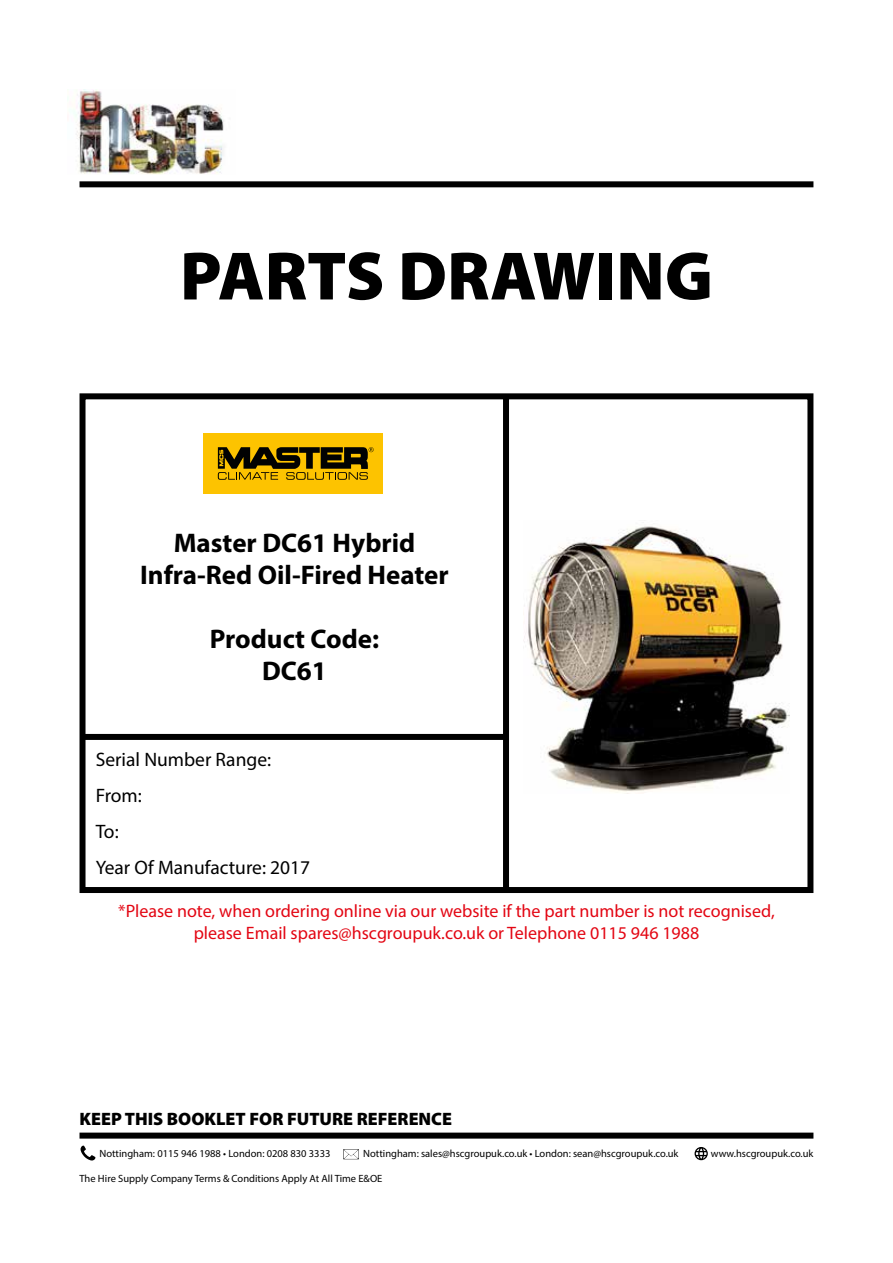
<style>
.page{position:relative;width:893px;height:1263px;background:#fff}
.page>*{position:absolute;margin:0;border:0;box-sizing:border-box;transform-origin:0 0}
.t1{font:900 69px "Myriad Pro";color:#000}
.t2{font:700 27px/32.4px "Myriad Pro";color:#000;text-align:center}
.t3{font:19.5px/36px "Myriad Pro";color:#000}
.t4{font:18px/21.6px "Myriad Pro";color:#e30613;text-align:center}
.t5{font:900 18px "Myriad Pro";color:#000}
.t6{font:10.5px "Myriad Pro";color:#000}
</style>
<div class="page">
<div style="left:80px;top:393px;width:733px;height:500px;border:6px solid #000"></div>
<div style="left:503px;top:398px;width:6px;height:491px;background:#000"></div>
<div style="left:84px;top:734px;width:422px;height:6px;background:#000"></div>
<div style="left:80px;top:181px;width:733px;height:6px;background:#000"></div>
<img style="left:523px;top:526px;width:266px;height:268px">
<div style="left:80px;top:1132px;width:733px;height:6px;background:#000"></div>
<svg style="left:80px;top:1146px;width:15px;height:14px"></svg>
<svg style="left:695px;top:1147px;width:13px;height:13px"></svg>
<svg style="left:343px;top:1149px;width:16px;height:10px"></svg>
<img style="left:67px;top:89px;width:157px;height:86px">
<div style="left:203px;top:433px;width:180px;height:61px;background:#fdc300"></div>
<svg style="left:218px;top:447px;width:156px;height:33px"></svg>
<h1 class="t1" style="left:180px;top:230px;width:534px">PARTS DRAWING</h1>
<h2 class="t2" style="left:140px;top:526px;width:310px">Master DC61 Hybrid<br>Infra-Red Oil-Fired Heater</h2>
<h2 class="t2" style="left:210px;top:621px;width:171px">Product Code:<br>DC61</h2>
<h3 class="t3" style="left:96px;top:741px;width:216px">Serial Number Range:<br>From:<br>To:<br>Year Of Manufacture: 2017</h3>
<h3 class="t4" style="left:118px;top:900px;width:658px">*Please note, when ordering online via our website if the part number is not recognised, please Email spares@hscgroupuk.co.uk or Telephone 0115 946 1988</h3>
<h3 class="t5" style="left:80px;top:1107px;width:374px">KEEP THIS BOOKLET FOR FUTURE REFERENCE</h3>
<p class="t6" style="left:99px;top:1147px;width:232px">Nottingham: 0115 946 1988 • London: 0208 830 3333</p>
<p class="t6" style="left:363px;top:1147px;width:317px">Nottingham: sales@hscgroupuk.co.uk • London: sean@hscgroupuk.co.uk</p>
<p class="t6" style="left:80px;top:1172px;width:304px">The Hire Supply Company Terms &amp; Conditions Apply At All Time E&amp;OE</p>
<p class="t6" style="left:711px;top:1147px;width:104px">www.hscgroupuk.co.uk</p>
</div>
